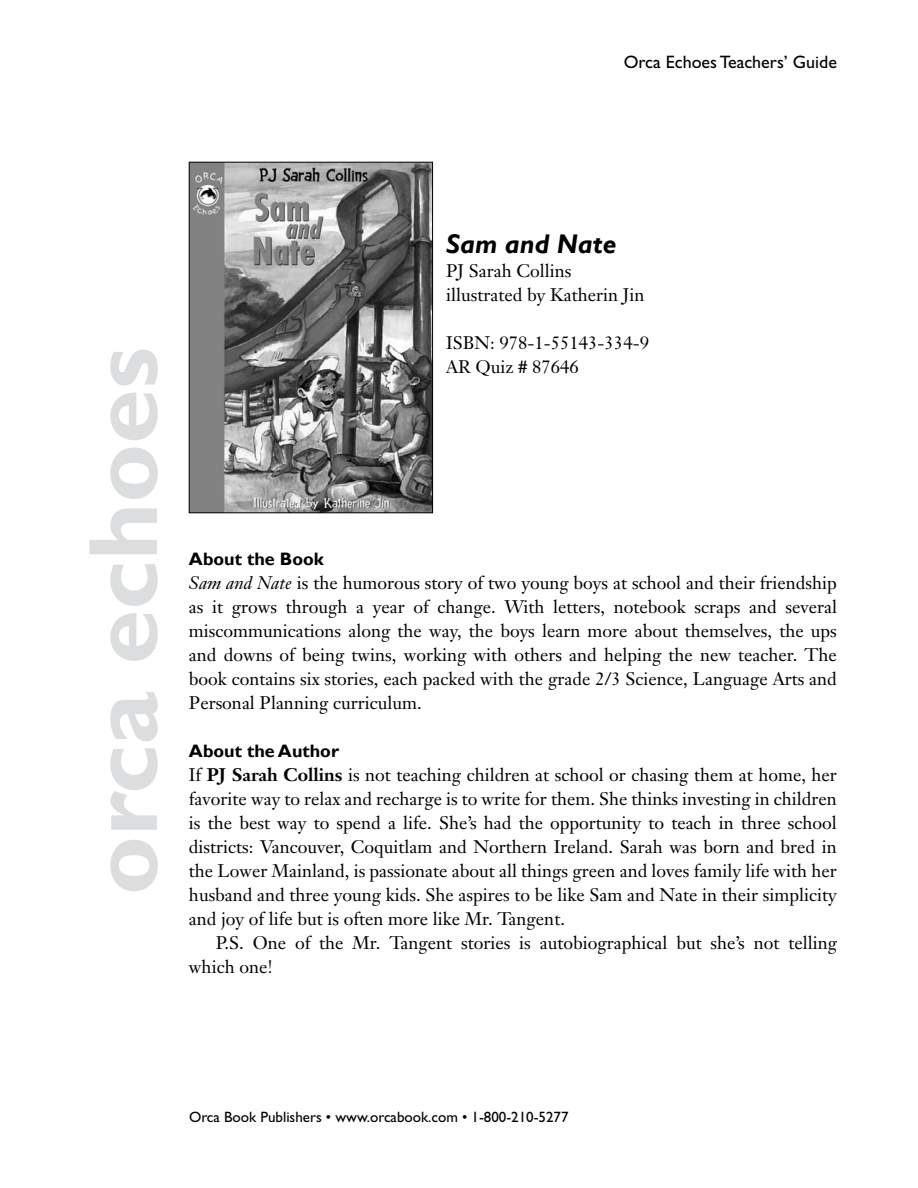
<style>
.page{position:relative;width:918px;height:1188px;background:#fff}
.page>*{position:absolute;margin:0;border:0;box-sizing:border-box;transform-origin:0 0}
.t1{font:700 99px "Gill Sans";color:#dcddde}
.t2{font:italic 700 27px "Gill Sans";color:#000}
.t3{font:18px/24px "Janson Text";color:#000}
.t4{font:700 18px "Gill Sans";color:#000}
.t5{font:18px "Gill Sans";color:#000}
.t6{font:15px "Gill Sans";color:#000}
.s1{font-family:"Janson Text Italic Os F"}
.s2{font-family:"Janson Text Bold Os F"}
</style>
<div class="page">
<img style="left:191px;top:164px;width:240px;height:347px">
<div style="left:189px;top:162px;width:244px;height:351px;border:1px solid #000"></div>
<p class="t5" style="left:624px;top:51px;width:215px">Orca Echoes Teachers’ Guide</p>
<h1 class="t1" style="left:64px;top:895px;width:549px;rotate:-90deg">orca echoes</h1>
<h2 class="t2" style="left:446px;top:228px;width:172px">Sam and Nate</h2>
<p class="t3" style="left:446px;top:258px;width:200px">PJ Sarah Collins illustrated by Katherin Jin</p>
<p class="t3" style="left:446px;top:330px;width:204px">ISBN: 978-1-55143-334-9<br>AR Quiz # 87646</p>
<p class="t4" style="left:189px;top:548px;width:136px">About the Book</p>
<p class="t3" style="left:189px;top:570px;width:650px;text-align:justify"><span class="s1">Sam and Nate</span> is the humorous story of two young boys at school and their friendship as it grows through a year of change. With letters, notebook scraps and several miscommunications along the way, the boys learn more about themselves, the ups and downs of being twins, working with others and helping the new teacher. The book contains six stories, each packed with the grade 2/3 Science, Language Arts and Personal Planning curriculum.</p>
<p class="t4" style="left:189px;top:740px;width:152px">About the Author</p>
<p class="t3" style="left:189px;top:762px;width:649px;text-align:justify">If <span class="s2">PJ Sarah Collins</span> is not teaching children at school or chasing them at home, her favorite way to relax and recharge is to write for them. She thinks investing in children is the best way to spend a life. She’s had the opportunity to teach in three school districts: Vancouver, Coquitlam and Northern Ireland. Sarah was born and bred in the Lower Mainland, is passionate about all things green and loves family life with her husband and three young kids. She aspires to be like Sam and Nate in their simplicity and joy of life but is often more like Mr. Tangent.</p>
<p class="t3" style="left:189px;top:930px;width:650px;text-indent:27px">P.S. One of the Mr. Tangent stories is autobiographical but she’s not telling which one!</p>
<p class="t6" style="left:189px;top:1108px;width:381px">Orca Book Publishers • www.orcabook.com • 1-800-210-5277</p>
</div>
